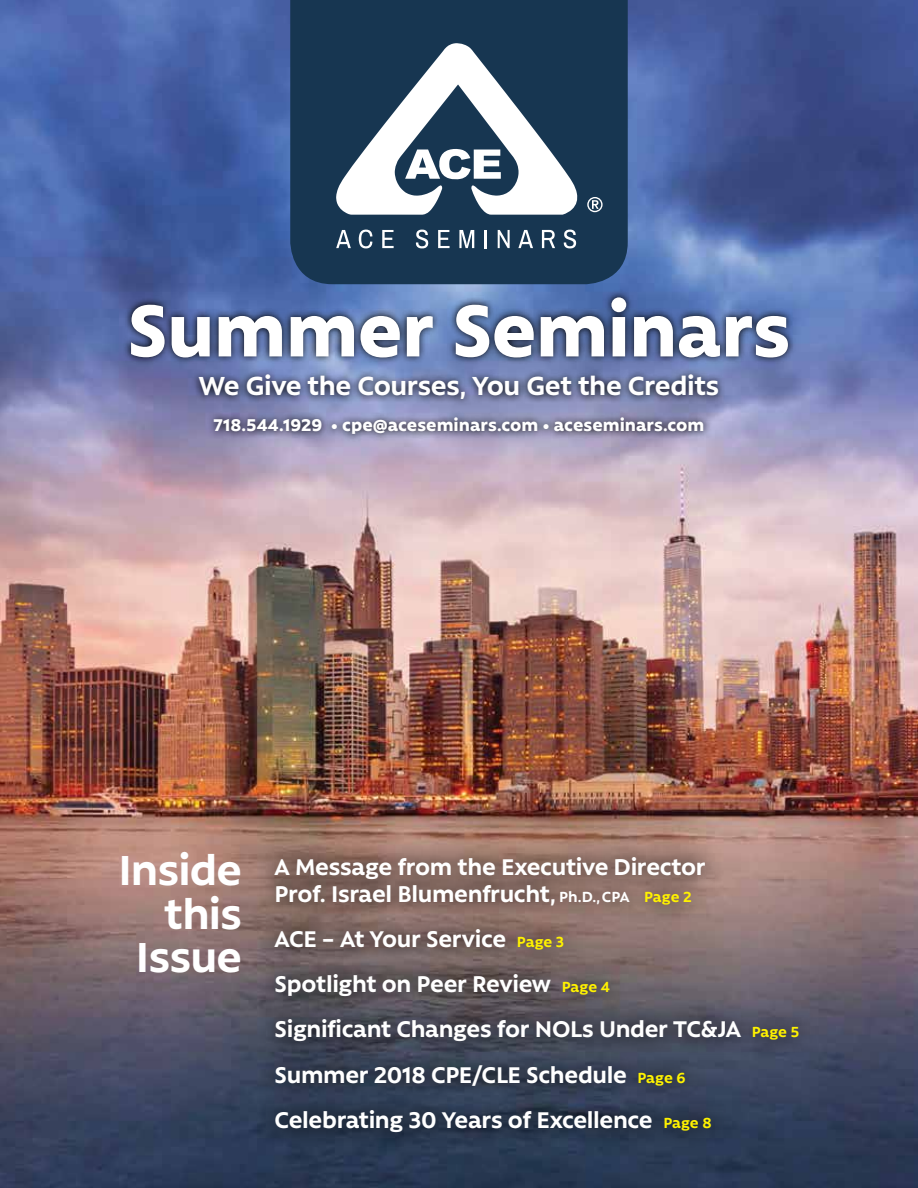
<style>
.page{position:relative;width:918px;height:1188px;background:#fff}
.page>*{position:absolute;margin:0;border:0;box-sizing:border-box;transform-origin:0 0}
.t1{font:800 84px "Rawson Pro";letter-spacing:-.01em;color:#fff}
.t2{font:700 48.15px/43.3px "Rawson Pro";letter-spacing:-.015em;color:#fff;text-align:right}
.t3{font:700 30px "Rawson Pro";letter-spacing:-.015em;color:#fff}
.t4{font:700 26.1px/45px "Rawson Pro";letter-spacing:-.015em;color:#fff}
.t5{font:800 19.5px "Rawson Pro";color:#fff}
.s1{font-size:16.65px}
.s2{font-size:16.65px;color:#fff200}
</style>
<div class="page">
<img style="left:0;top:0;width:918px;height:1188px">
<div style="left:290px;top:0;width:338px;height:284px;background:#173651"></div>
<svg style="left:336px;top:43px;width:242px;height:172px"></svg>
<svg style="left:459px;top:230px;width:15px;height:18px"></svg>
<svg style="left:542px;top:230px;width:13px;height:18px"></svg>
<svg style="left:498px;top:230px;width:12px;height:18px"></svg>
<svg style="left:416px;top:229px;width:12px;height:20px"></svg>
<svg style="left:564px;top:229px;width:12px;height:20px"></svg>
<svg style="left:438px;top:230px;width:12px;height:18px"></svg>
<svg style="left:382px;top:230px;width:12px;height:18px"></svg>
<svg style="left:518px;top:230px;width:15px;height:18px"></svg>
<svg style="left:336px;top:230px;width:15px;height:18px"></svg>
<svg style="left:358px;top:229px;width:15px;height:20px"></svg>
<svg style="left:485px;top:230px;width:2px;height:18px"></svg>
<svg style="left:587px;top:197px;width:16px;height:15px"></svg>
<svg style="left:257px;top:839px;width:561px;height:312px;background:#5e565d"></svg>
<svg style="left:207px;top:410px;width:505px;height:32px;background:#8281a1"></svg>
<svg style="left:123px;top:289px;width:673px;height:119px;background:#51618b"></svg>
<h1 class="t1" style="left:127px;top:280px;width:665px">Summer Seminars</h1>
<p class="t3" style="left:199px;top:369px;width:522px">We Give the Courses, You Get the Credits</p>
<p class="t5" style="left:214px;top:414px;width:492px">718.544.1929 • cpe@aceseminars.com • aceseminars.com</p>
<h2 class="t2" style="left:119px;top:848px;width:125px">Inside this<br>Issue</h2>
<p class="t4" style="left:275px;top:853px;width:432px;line-height:27px">A Message from the Executive Director<br>Prof. Israel Blumenfrucht, <span class="s1">Ph.D., CPA</span> <span class="s2">Page 2</span></p>
<p class="t4" style="left:275px;top:916px;width:526px">ACE – At Your Service <span class="s2">Page 3<br></span>Spotlight on Peer Review <span class="s2">Page 4<br></span>Significant Changes for NOLs Under TC&amp;JA <span class="s2">Page 5<br></span>Summer 2018 CPE/CLE Schedule <span class="s2">Page 6<br></span>Celebrating 30 Years of Excellence <span class="s2">Page 8</span></p>
</div>
